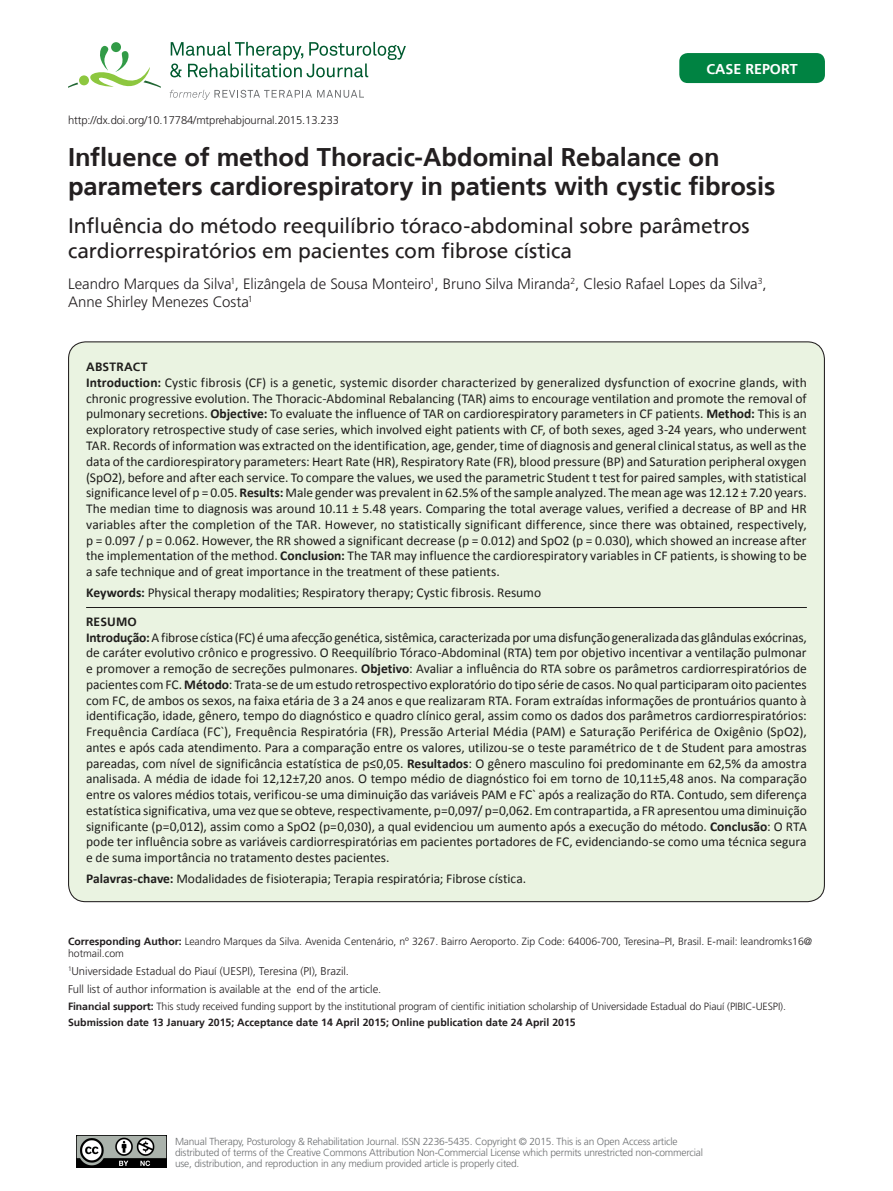
<style>
.page{position:relative;width:893px;height:1191px;background:#fff}
.page>*{position:absolute;margin:0;border:0;box-sizing:border-box;transform-origin:0 0}
.ArticleTitle{font:700 25.5px/28.5px "Frutiger";letter-spacing:-.005em;color:#231f20}
.ArticleTitle-Trans1{font:21px/25.2px "Frutiger";letter-spacing:-.01em;color:#231f20}
.Authors{font:300 15px/18px "Frutiger";letter-spacing:-.005em;color:#231f20}
.ArticleTypeAlt{font:700 14.25px "Frutiger";color:#fff}
.t1{font:13.5px/15.8px "Calibri";letter-spacing:-.005em;color:#231f20;text-align:justify}
.t2{font:700 12px "Frutiger";letter-spacing:.015em;color:#231f20}
.fnArticleOther{font:300 11.25px "Frutiger";color:#231f20}
.fnConflict{font:300 11.25px "Frutiger";letter-spacing:-.01em;color:#231f20}
.CorrespondenceTitle{font:300 10.5px/12.6px "Frutiger";color:#231f20}
.fnFinancial-disclosu{font:300 10.5px "Frutiger";letter-spacing:-.01em;color:#231f20}
.History{font:700 10.5px "Frutiger";color:#231f20}
.cc_by-nc{font:300 10.2px/11.2px "Frutiger";letter-spacing:-.02em;color:#6d6f71}
.s1{font-weight:700}
</style>
<div class="page">
<img style="left:77px;top:1135px;width:90px;height:32px">
<svg style="left:170px;top:42px;width:236px;height:35px"></svg>
<div style="left:111px;top:42px;width:10px;height:10px;background:#329b47;border-radius:50%"></div>
<div style="left:79px;top:75px;width:10px;height:10px;background:#8dc73f;border-radius:50%"></div>
<svg style="left:85px;top:46px;width:76px;height:42px"></svg>
<svg style="left:68px;top:83px;width:10px;height:5px"></svg>
<svg style="left:170px;top:90px;width:194px;height:10px"></svg>
<div style="left:679px;top:53px;width:146px;height:30px;background:#008342;border-radius:9px"></div>
<div style="left:69px;top:342px;width:755px;height:559px;background:#eaf3e1;border-radius:17px"></div>
<hr style="left:86px;top:607px;width:721px;height:1px;background:#231f20">
<p class="fnConflict" style="left:68px;top:114px;width:273px">http://dx.doi.org/10.17784/mtprehabjournal.2015.13.233</p>
<p class="ArticleTypeAlt" style="left:707px;top:61px;width:93px">Case Report</p>
<p class="ArticleTitle" style="left:68px;top:143px;width:709px">Influence of method Thoracic-Abdominal Rebalance on parameters cardiorespiratory in patients with cystic fibrosis</p>
<p class="ArticleTitle-Trans1" style="left:68px;top:213px;width:683px">Influência do método reequilíbrio tóraco-abdominal sobre parâmetros cardiorrespiratórios em pacientes com fibrose cística</p>
<p class="Authors" style="left:68px;top:275px;width:700px">Leandro Marques da Silva<sup>1</sup>, Elizângela de Sousa Monteiro<sup>1</sup>, Bruno Silva Miranda<sup>2</sup>, Clesio Rafael Lopes da Silva<sup>3</sup>,<br>Anne Shirley Menezes Costa<sup>1</sup></p>
<p class="t2" style="left:86px;top:360px;width:63px">ABSTRACT</p>
<p class="t1" style="left:86px;top:375px;width:722px"><span class="s1">Introduction:</span> Cystic fibrosis (CF) is a genetic, systemic disorder characterized by generalized dysfunction of exocrine glands, with chronic progressive evolution. The Thoracic-Abdominal Rebalancing (TAR) aims to encourage ventilation and promote the removal of pulmonary secretions. <span class="s1">Objective:</span> To evaluate the influence of TAR on cardiorespiratory parameters in CF patients. <span class="s1">Method:</span> This is an exploratory retrospective study of case series, which involved eight patients with CF, of both sexes, aged 3-24 years, who underwent TAR. Records of information was extracted on the identification, age, gender, time of diagnosis and general clinical status, as well as the data of the cardiorespiratory parameters: Heart Rate (HR), Respiratory Rate (FR), blood pressure (BP) and Saturation peripheral oxygen (SpO2), before and after each service. To compare the values, we used the parametric Student t test for paired samples, with statistical significance level of p = 0.05. <span class="s1">Results:</span> Male gender was prevalent in 62.5% of the sample analyzed. The mean age was 12.12 ± 7.20 years.<br>The median time to diagnosis was around 10.11 ± 5.48 years. Comparing the total average values, verified a decrease of BP and HR variables after the completion of the TAR. However, no statistically significant difference, since there was obtained, respectively, p = 0.097 / p = 0.062. However, the RR showed a significant decrease (p = 0.012) and SpO2 (p = 0.030), which showed an increase after the implementation of the method. <span class="s1">Conclusion:</span> The TAR may influence the cardiorespiratory variables in CF patients, is showing to be a safe technique and of great importance in the treatment of these patients.</p>
<p class="t1" style="left:86px;top:584px;width:456px"><span class="s1">Keywords:</span> Physical therapy modalities; Respiratory therapy; Cystic fibrosis. Resumo</p>
<p class="t2" style="left:86px;top:614px;width:52px">RESUMO</p>
<p class="t1" style="left:86px;top:629px;width:722px"><span class="s1">Introdução:</span> A fibrose cística (FC) é uma afecção genética, sistêmica, caracterizada por uma disfunção generalizada das glândulas exócrinas, de caráter evolutivo crônico e progressivo. O Reequilíbrio Tóraco-Abdominal (RTA) tem por objetivo incentivar a ventilação pulmonar e promover a remoção de secreções pulmonares. <span class="s1">Objetivo</span>: Avaliar a influência do RTA sobre os parâmetros cardiorrespiratórios de pacientes com FC. <span class="s1">Método</span>: Trata-se de um estudo retrospectivo exploratório do tipo série de casos. No qual participaram oito pacientes com FC, de ambos os sexos, na faixa etária de 3 a 24 anos e que realizaram RTA. Foram extraídas informações de prontuários quanto à identificação, idade, gênero, tempo do diagnóstico e quadro clínico geral, assim como os dados dos parâmetros cardiorrespiratórios:<br>Frequência Cardíaca (FC`), Frequência Respiratória (FR), Pressão Arterial Média (PAM) e Saturação Periférica de Oxigênio (SpO2), antes e após cada atendimento. Para a comparação entre os valores, utilizou-se o teste paramétrico de t de Student para amostras pareadas, com nível de significância estatística de p≤0,05. <span class="s1">Resultados</span>: O gênero masculino foi predominante em 62,5% da amostra analisada. A média de idade foi 12,12±7,20 anos. O tempo médio de diagnóstico foi em torno de 10,11±5,48 anos. Na comparação entre os valores médios totais, verificou-se uma diminuição das variáveis PAM e FC` após a realização do RTA. Contudo, sem diferença estatística significativa, uma vez que se obteve, respectivamente, p=0,097/ p=0,062. Em contrapartida, a FR apresentou uma diminuição significante (p=0,012), assim como a SpO2 (p=0,030), a qual evidenciou um aumento após a execução do método. <span class="s1">Conclusão</span>: O RTA pode ter influência sobre as variáveis cardiorrespiratórias em pacientes portadores de FC, evidenciando-se como uma técnica segura e de suma importância no tratamento destes pacientes.</p>
<p class="t1" style="left:86px;top:870px;width:441px"><span class="s1">Palavras-chave:</span> Modalidades de fisioterapia; Terapia respiratória; Fibrose cística.</p>
<p class="CorrespondenceTitle" style="left:68px;top:934px;width:746px"><span class="s1">Corresponding Author:</span> Leandro Marques da Silva. Avenida Centenário, nº 3267. Bairro Aeroporto. Zip Code: 64006-700, Teresina–PI, Brasil. E-mail: leandromks16@ hotmail.com</p>
<p class="fnArticleOther" style="left:68px;top:964px;width:283px"><sup>1</sup>Universidade Estadual do Piauí (UESPI), Teresina (PI), Brazil.</p>
<p class="fnArticleOther" style="left:68px;top:982px;width:315px">Full list of author information is available at the end of the article.</p>
<p class="fnFinancial-disclosu" style="left:68px;top:1000px;width:719px"><span class="s1">Financial support:</span> This study received funding support by the institutional program of cientific initiation scholarship of Universidade Estadual do Piauí (PIBIC-UESPI).</p>
<p class="History" style="left:68px;top:1016px;width:509px">Submission date 13 January 2015; Acceptance date 14 April 2015; Online publication date 24 April 2015</p>
<p class="cc_by-nc" style="left:175px;top:1136px;width:529px">Manual Therapy, Posturology &amp; Rehabilitation Journal. ISSN 2236-5435. Copyright © 2015. This is an Open Access article distributed of terms of the Creative Commons Attribution Non-Commercial License which permits unrestricted non-commercial use, distribution, and reproduction in any medium provided article is properly cited.</p>
</div>
